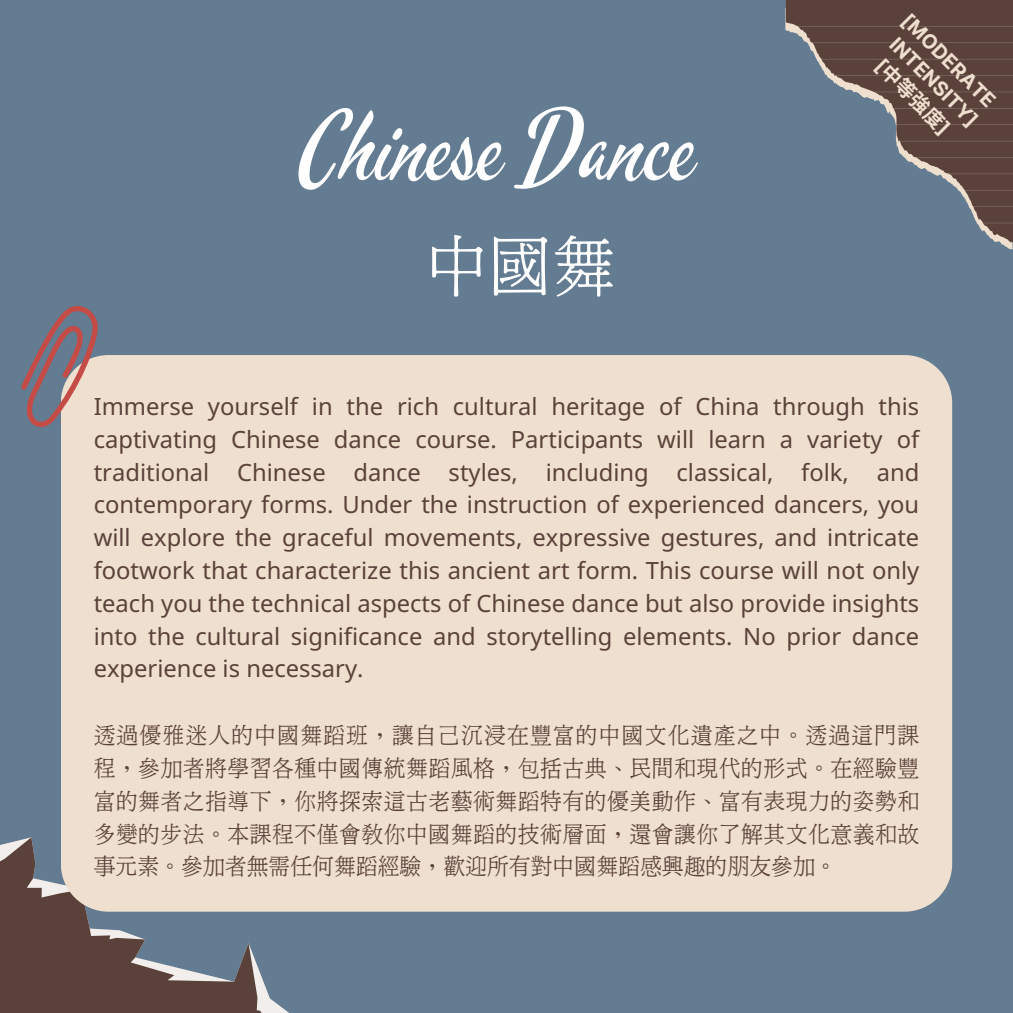
<style>
.page{position:relative;width:1013px;height:1013px;background:#fff}
.page>*{position:absolute;margin:0;border:0;box-sizing:border-box;transform-origin:0 0}
.t1{font:94.62px "Mervale Script";color:#fff}
.t2{font:68.75px "cw Te X Ming";color:#fff}
.t3{font:23.75px/32.8px "Noto Sans";color:#5a423a;text-align:justify}
.t4{font:23.75px/32.8px "cw Te X Ming";color:#5a423a;text-align:justify}
.t5{font:700 20px "Inter";color:#efdfce}
.t6{font:700 20px "Noto Sans CJ Ksc";color:#efdfce}
.s1{font-family:"Inter"}
</style>
<div class="page">
<div style="left:0;top:0;width:1012px;height:1012px;background:#637c91"></div>
<svg style="left:785px;top:0;width:227px;height:244px;fill:#5a423a"></svg>
<svg style="left:797px;top:26px;width:215px;height:1px"></svg>
<svg style="left:812px;top:42px;width:200px;height:1px"></svg>
<svg style="left:821px;top:59px;width:191px;height:1px"></svg>
<svg style="left:835px;top:75px;width:177px;height:1px"></svg>
<svg style="left:873px;top:92px;width:139px;height:1px"></svg>
<svg style="left:893px;top:108px;width:119px;height:1px"></svg>
<svg style="left:896px;top:124px;width:116px;height:1px"></svg>
<svg style="left:898px;top:141px;width:114px;height:1px"></svg>
<svg style="left:915px;top:157px;width:97px;height:1px"></svg>
<svg style="left:948px;top:173px;width:64px;height:1px"></svg>
<svg style="left:964px;top:190px;width:48px;height:1px"></svg>
<svg style="left:973px;top:206px;width:39px;height:1px"></svg>
<svg style="left:982px;top:223px;width:30px;height:1px"></svg>
<svg style="left:0;top:837px;width:322px;height:175px;fill:#5a423a"></svg>
<div style="left:61px;top:355px;width:891px;height:556px;background:#efdfce"></div>
<svg style="left:21px;top:306px;width:93px;height:131px"></svg>
<p class="t1" style="left:301px;top:86px;width:397px">Chinese Dance</p>
<p class="t2" style="left:426px;top:233px;width:191px">中國舞</p>
<p class="t5" style="left:913px;top:9px;width:124px;rotate:45deg">[MODERATE</p>
<p class="t5" style="left:901px;top:32px;width:117px;rotate:45deg">INTENSITY]</p>
<h1 class="t6" style="left:890px;top:51px;width:98px;rotate:45deg"><span class="s1">[</span>中等強度<span class="s1">]</span></h1>
<h2 class="t3" style="left:94px;top:389px;width:827px">Immerse yourself in the rich cultural heritage of China through this captivating Chinese dance course. Participants will learn a variety of traditional Chinese dance styles, including classical, folk, and contemporary forms. Under the instruction of experienced dancers, you will explore the graceful movements, expressive gestures, and intricate footwork that characterize this ancient art form. This course will not only teach you the technical aspects of Chinese dance but also provide insights into the cultural significance and storytelling elements. No prior dance experience is necessary.</h2>
<p class="t4" style="left:94px;top:719px;width:827px">透過優雅迷人的中國舞蹈班，讓自己沉浸在豐富的中國文化遺產之中。透過這門課程，參加者將學習各種中國傳統舞蹈風格，包括古典、民間和現代的形式。在經驗豐富的舞者之指導下，你將探索這古老藝術舞蹈特有的優美動作、富有表現力的姿勢和多變的步法。本課程不僅會教你中國舞蹈的技術層面，還會讓你了解其文化意義和故事元素。參加者無需任何舞蹈經驗，歡迎所有對中國舞蹈感興趣的朋友參加。</p>
</div>
